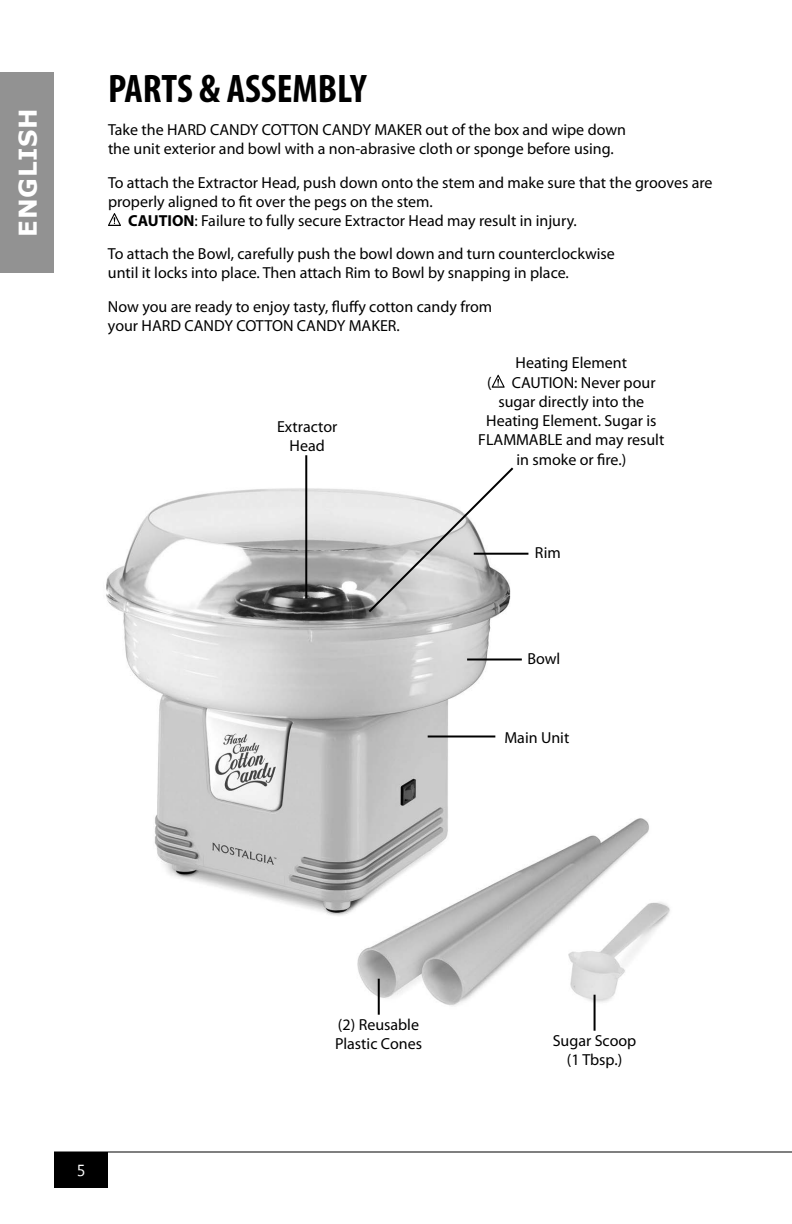
<style>
.page{position:relative;width:792px;height:1224px;background:#fff}
.page>*{position:absolute;margin:0;border:0;box-sizing:border-box;transform-origin:0 0}
.Chapter_Header{font:700 condensed 40px "Myriad Pro";color:#000}
.t1{font:700 24.4px "Verdana";letter-spacing:.03em;color:#fff}
.Captions___Subheads{font:16px/19.2px "Myriad Pro";color:#000}
.t2{font:16px "Segoe UI";color:#fff}
.s1{font-weight:700}
</style>
<div class="page">
<div style="left:0;top:72px;width:54px;height:201px;background:#929292"></div>
<hr style="left:54px;top:1152px;width:738px;height:1px;background:#000">
<div style="left:54px;top:1152px;width:54px;height:36px;background:#000"></div>
<svg style="left:108px;top:213px;width:13px;height:13px"></svg>
<img style="left:106px;top:455px;width:564px;height:571px">
<svg style="left:492px;top:375px;width:13px;height:13px"></svg>
<hr style="left:305px;top:455px;width:2px;height:144px;background:#000">
<hr style="left:428px;top:736px;width:67px;height:2px;background:#000">
<hr style="left:467px;top:658px;width:55px;height:2px;background:#000">
<hr style="left:474px;top:553px;width:54px;height:2px;background:#000">
<hr style="left:594px;top:995px;width:2px;height:36px;background:#000">
<hr style="left:378px;top:979px;width:2px;height:36px;background:#000">
<svg style="left:367px;top:465px;width:148px;height:149px"></svg>
<h2 class="t1" style="left:11px;top:237px;width:130px;rotate:-90deg">ENGLISH</h2>
<p class="Chapter_Header" style="left:108px;top:64px;width:260px">PARTS &amp; ASSEMBLY</p>
<p class="Captions___Subheads" style="left:108px;top:120px;width:520px">Take the HARD CANDY COTTON CANDY MAKER out of the box and wipe down the unit exterior and bowl with a non-abrasive cloth or sponge before using.</p>
<p class="Captions___Subheads" style="left:108px;top:172px;width:606px">To attach the Extractor Head, push down onto the stem and make sure that the grooves are</p>
<p class="Captions___Subheads" style="left:108px;top:192px;width:326px">properly aligned to fit over the pegs on the stem.</p>
<p class="Captions___Subheads" style="left:128px;top:211px;width:450px"><span class="s1">CAUTION</span>: Failure to fully secure Extractor Head may result in injury.</p>
<p class="Captions___Subheads" style="left:108px;top:244px;width:508px">To attach the Bowl, carefully push the bowl down and turn counterclockwise until it locks into place. Then attach Rim to Bowl by snapping in place.</p>
<p class="Captions___Subheads" style="left:108px;top:296px;width:386px">Now you are ready to enjoy tasty, fluffy cotton candy from your HARD CANDY COTTON CANDY MAKER.</p>
<p class="Captions___Subheads" style="left:277px;top:416px;width:62px;text-align:center">Extractor<br>Head</p>
<p class="Captions___Subheads" style="left:516px;top:353px;width:113px">Heating Element</p>
<p class="Captions___Subheads" style="left:487px;top:372px;width:6px">(</p>
<p class="Captions___Subheads" style="left:512px;top:372px;width:145px">CAUTION: Never pour</p>
<p class="Captions___Subheads" style="left:498px;top:392px;width:147px">sugar directly into the</p>
<p class="Captions___Subheads" style="left:486px;top:411px;width:172px">Heating Element. Sugar is</p>
<p class="Captions___Subheads" style="left:478px;top:430px;width:188px">FLAMMABLE and may result</p>
<p class="Captions___Subheads" style="left:516px;top:449px;width:111px">in smoke or fire.)</p>
<p class="Captions___Subheads" style="left:535px;top:542px;width:27px">Rim</p>
<p class="Captions___Subheads" style="left:527px;top:649px;width:34px">Bowl</p>
<p class="Captions___Subheads" style="left:504px;top:727px;width:66px">Main Unit</p>
<p class="t2" style="left:77px;top:1159px;width:10px">5</p>
<p class="Captions___Subheads" style="left:335px;top:1014px;width:88px">(2) Reusable<br>Plastic Cones</p>
<p class="Captions___Subheads" style="left:553px;top:1030px;width:85px;text-align:center">Sugar Scoop (1 Tbsp.)</p>
</div>
